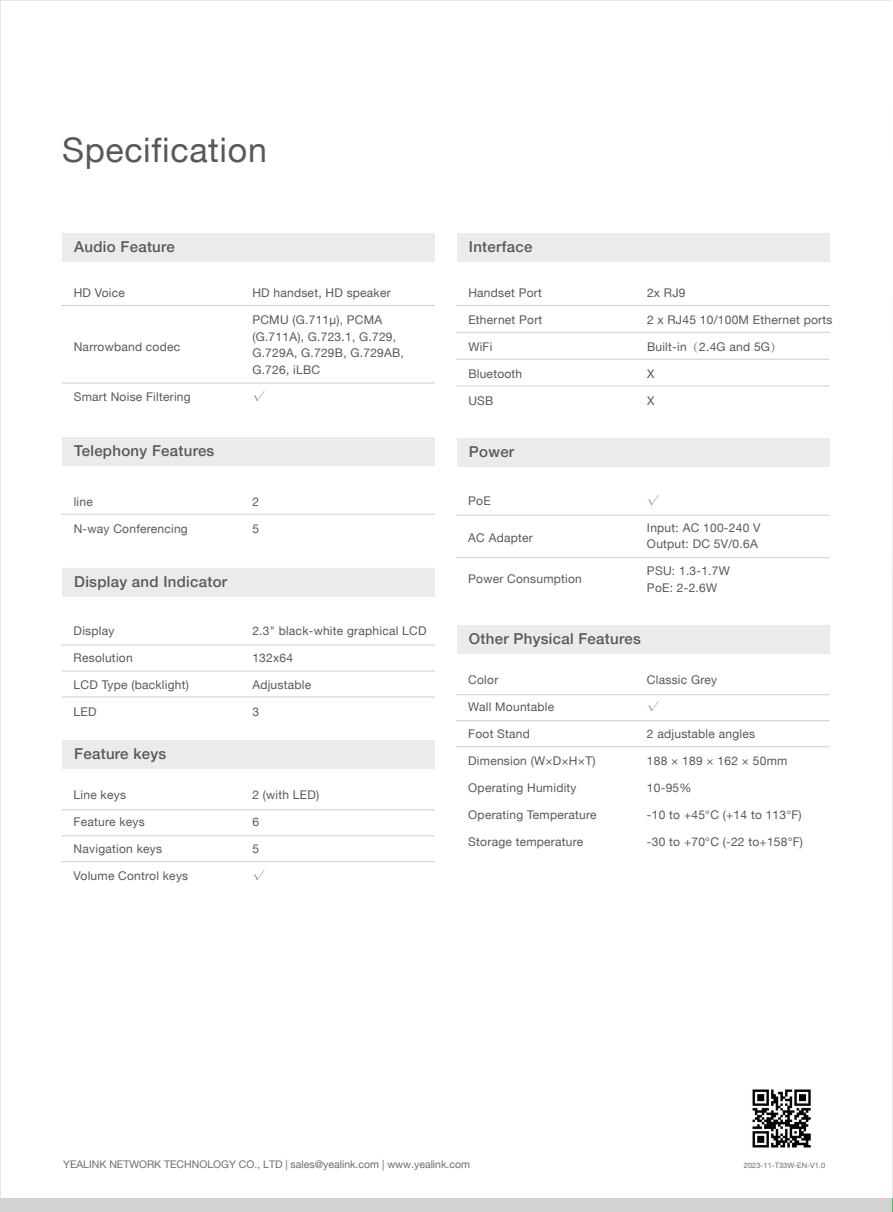
<style>
.page{position:relative;width:893px;height:1212px;background:#fff}
.page>*{position:absolute;margin:0;border:0;box-sizing:border-box;transform-origin:0 0}
.t1{font:33.9px "Helvetica Neue LT";letter-spacing:.02em;color:#57585a}
.t2{font:500 15px "Helvetica Neue LT";letter-spacing:.02em;color:#57585a}
.t3{font:12px/16.5px "Helvetica Neue LT";letter-spacing:.02em;color:#57585a}
.t4{font:300 12px "Adobe Song Std";color:#57585a}
.t5{font:10.5px "Helvetica Neue LT";color:#6c6d70}
.t6{font:7.5px "Helvetica Neue LT";color:#6c6d70}
.s1{font-family:"Adobe Song Std";font-weight:300}
</style>
<div class="page">
<img style="left:752px;top:1089px;width:59px;height:59px">
<div style="left:0;top:1199px;width:893px;height:13px;background:#d1d2d4"></div>
<svg style="left:892px;top:1199px;width:1px;height:13px"></svg>
<svg style="left:892px;top:396px;width:1px;height:220px"></svg>
<div style="left:62px;top:233px;width:373px;height:29px;background:#eceaec"></div>
<div style="left:62px;top:437px;width:373px;height:29px;background:#eceaec"></div>
<hr style="left:61px;top:514px;width:374px;height:1px;background:#cdcecf">
<hr style="left:61px;top:305px;width:374px;height:1px;background:#cdcecf">
<hr style="left:61px;top:383px;width:374px;height:1px;background:#cdcecf">
<div style="left:62px;top:567px;width:373px;height:29px;background:#eceaec"></div>
<hr style="left:61px;top:645px;width:374px;height:1px;background:#cdcecf">
<hr style="left:61px;top:671px;width:374px;height:1px;background:#cdcecf">
<hr style="left:61px;top:697px;width:374px;height:1px;background:#cdcecf">
<div style="left:62px;top:740px;width:373px;height:29px;background:#eceaec"></div>
<hr style="left:61px;top:809px;width:374px;height:1px;background:#cdcecf">
<hr style="left:61px;top:835px;width:374px;height:1px;background:#cdcecf">
<hr style="left:61px;top:861px;width:374px;height:1px;background:#cdcecf">
<div style="left:457px;top:233px;width:372px;height:29px;background:#eceaec"></div>
<hr style="left:456px;top:305px;width:373px;height:1px;background:#cdcecf">
<hr style="left:456px;top:386px;width:373px;height:1px;background:#cdcecf">
<hr style="left:456px;top:359px;width:373px;height:1px;background:#cdcecf">
<hr style="left:456px;top:332px;width:373px;height:1px;background:#cdcecf">
<div style="left:457px;top:438px;width:372px;height:28px;background:#eceaec"></div>
<hr style="left:456px;top:515px;width:373px;height:1px;background:#cdcecf">
<hr style="left:456px;top:557px;width:373px;height:1px;background:#cdcecf">
<div style="left:457px;top:625px;width:372px;height:29px;background:#eceaec"></div>
<hr style="left:456px;top:694px;width:373px;height:1px;background:#cdcecf">
<hr style="left:456px;top:720px;width:373px;height:1px;background:#cdcecf">
<hr style="left:456px;top:746px;width:373px;height:1px;background:#cdcecf">
<h1 class="t1" style="left:62px;top:130px;width:206px">Specification</h1>
<p class="t2" style="left:74px;top:238px;width:102px">Audio Feature</p>
<p class="t3" style="left:74px;top:285px;width:53px">HD Voice</p>
<p class="t3" style="left:74px;top:339px;width:108px">Narrowband codec</p>
<p class="t3" style="left:74px;top:388px;width:119px">Smart Noise Filtering</p>
<p class="t2" style="left:74px;top:442px;width:142px">Telephony Features</p>
<p class="t3" style="left:74px;top:493px;width:21px">line</p>
<p class="t3" style="left:74px;top:520px;width:116px">N-way Conferencing</p>
<p class="t2" style="left:74px;top:572px;width:155px">Display and Indicator</p>
<p class="t3" style="left:74px;top:622px;width:42px">Display</p>
<p class="t3" style="left:74px;top:649px;width:61px">Resolution</p>
<p class="t3" style="left:74px;top:676px;width:117px">LCD Type (backlight)</p>
<p class="t3" style="left:74px;top:703px;width:24px">LED</p>
<p class="t2" style="left:74px;top:745px;width:93px">Feature keys</p>
<p class="t3" style="left:74px;top:786px;width:54px">Line keys</p>
<p class="t3" style="left:74px;top:813px;width:73px">Feature keys</p>
<p class="t3" style="left:74px;top:840px;width:90px">Navigation keys</p>
<p class="t3" style="left:74px;top:867px;width:116px">Volume Control keys</p>
<p class="t3" style="left:252px;top:285px;width:140px">HD handset, HD speaker</p>
<p class="t3" style="left:252px;top:312px;width:153px">PCMU (G.711µ), PCMA (G.711A), G.723.1, G.729,<br>G.729A, G.729B, G.729AB,<br>G.726, iLBC</p>
<p class="t4" style="left:252px;top:390px;width:13px">√</p>
<p class="t3" style="left:252px;top:493px;width:8px">2</p>
<p class="t3" style="left:252px;top:520px;width:8px">5</p>
<p class="t3" style="left:252px;top:622px;width:176px">2.3" black-white graphical LCD</p>
<p class="t3" style="left:252px;top:649px;width:42px">132x64</p>
<p class="t3" style="left:252px;top:676px;width:60px">Adjustable</p>
<p class="t3" style="left:252px;top:703px;width:8px">3</p>
<p class="t3" style="left:252px;top:786px;width:68px">2 (with LED)</p>
<p class="t3" style="left:252px;top:813px;width:8px">6</p>
<p class="t3" style="left:252px;top:840px;width:8px">5</p>
<p class="t4" style="left:252px;top:869px;width:13px">√</p>
<p class="t2" style="left:469px;top:238px;width:65px">Interface</p>
<p class="t3" style="left:468px;top:285px;width:75px">Handset Port</p>
<p class="t3" style="left:468px;top:312px;width:75px">Ethernet Port</p>
<p class="t3" style="left:468px;top:339px;width:26px">WiFi</p>
<p class="t3" style="left:468px;top:366px;width:55px">Bluetooth</p>
<p class="t3" style="left:468px;top:393px;width:27px">USB</p>
<p class="t2" style="left:469px;top:443px;width:47px">Power</p>
<p class="t3" style="left:468px;top:492px;width:24px">PoE</p>
<p class="t3" style="left:468px;top:529px;width:66px">AC Adapter</p>
<p class="t3" style="left:468px;top:570px;width:115px">Power Consumption</p>
<p class="t3" style="left:647px;top:285px;width:40px">2x RJ9</p>
<p class="t3" style="left:647px;top:312px;width:187px">2 x RJ45 10/100M Ethernet ports</p>
<p class="t3" style="left:647px;top:339px;width:137px">Built-in<span class="s1">（</span>2.4G and 5G<span class="s1">）</span></p>
<p class="t3" style="left:647px;top:366px;width:9px">X</p>
<p class="t3" style="left:647px;top:393px;width:9px">X</p>
<p class="t4" style="left:647px;top:494px;width:13px">√</p>
<p class="t3" style="left:647px;top:519px;width:115px">Input: AC 100-240 V<br>Output: DC 5V/0.6A</p>
<p class="t3" style="left:647px;top:562px;width:84px">PSU: 1.3-1.7W<br>PoE: 2-2.6W</p>
<p class="t2" style="left:469px;top:630px;width:173px">Other Physical Features</p>
<p class="t3" style="left:468px;top:671px;width:32px">Color</p>
<p class="t3" style="left:468px;top:698px;width:88px">Wall Mountable</p>
<p class="t3" style="left:468px;top:725px;width:63px">Foot Stand</p>
<p class="t3" style="left:468px;top:752px;width:129px">Dimension (W×D×H×T)</p>
<p class="t3" style="left:468px;top:779px;width:110px">Operating Humidity</p>
<p class="t3" style="left:468px;top:806px;width:130px">Operating Temperature</p>
<p class="t3" style="left:468px;top:833px;width:117px">Storage temperature</p>
<p class="t3" style="left:647px;top:671px;width:72px">Classic Grey</p>
<p class="t4" style="left:647px;top:700px;width:13px">√</p>
<p class="t3" style="left:647px;top:725px;width:110px">2 adjustable angles</p>
<p class="t3" style="left:647px;top:752px;width:142px">188 × 189 × 162 × 50mm</p>
<p class="t3" style="left:647px;top:779px;width:46px">10-95%</p>
<p class="t3" style="left:647px;top:806px;width:156px">-10 to +45°C (+14 to 113°F)</p>
<p class="t3" style="left:647px;top:833px;width:158px">-30 to +70°C (-22 to+158°F)</p>
<p class="t5" style="left:63px;top:1158px;width:408px">YEALINK NETWORK TECHNOLOGY CO., LTD | sales@yealink.com | www.yealink.com</p>
<p class="t6" style="left:744px;top:1161px;width:83px">2023-11-T33W-EN-V1.0</p>
</div>
